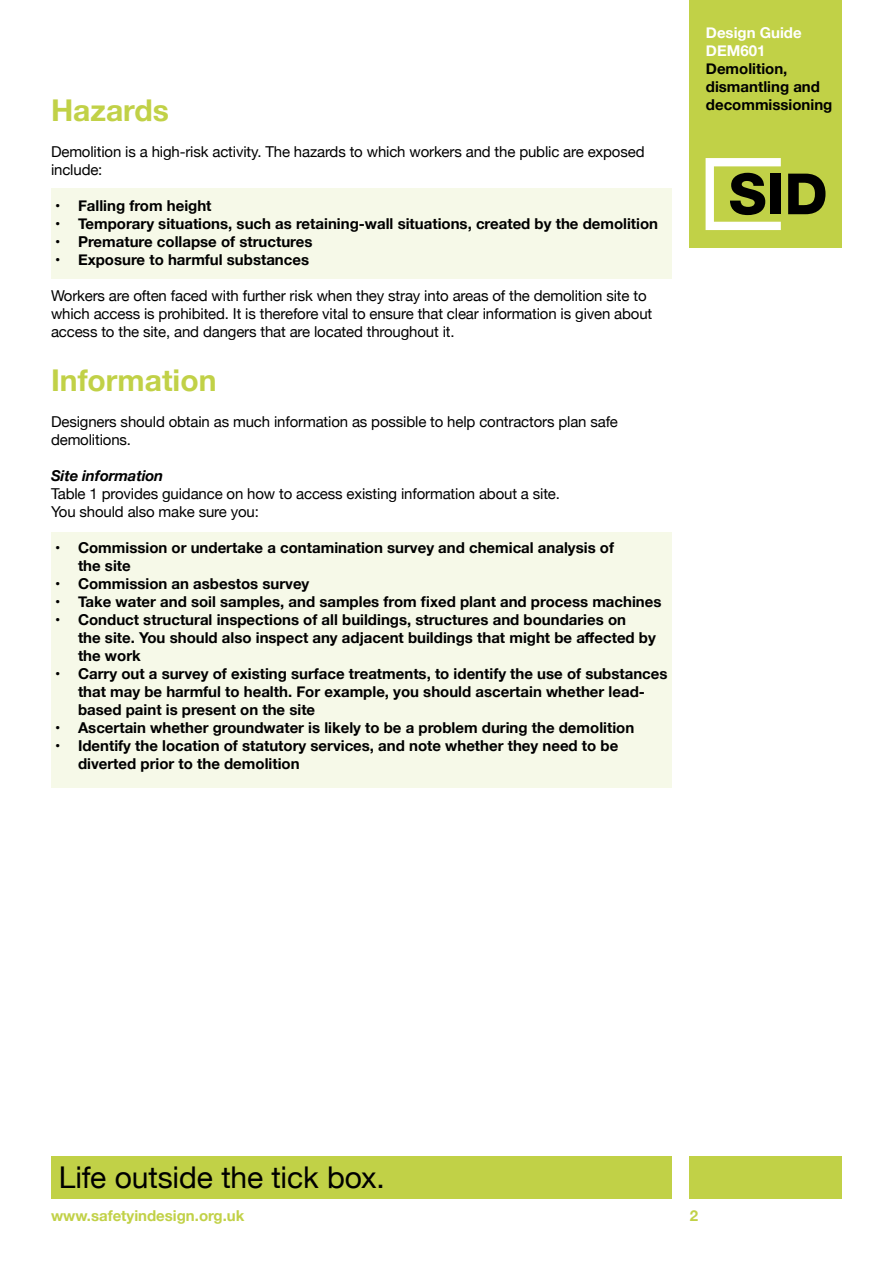
<style>
.page{position:relative;width:893px;height:1263px;background:#fff}
.page>*{position:absolute;margin:0;border:0;box-sizing:border-box;transform-origin:0 0}
.t1{font:30px "Helvetica Neue";letter-spacing:-.005em;color:#000}
.t2{font:700 30px "Helvetica Neue";color:#c1d147}
.t3{font:700 15px/18px "Helvetica Neue";color:#000}
.t4{font:15px/18px "Helvetica Neue";letter-spacing:-.01em;color:#000}
.t5{font:700 15px "Helvetica Neue";color:#c1d147}
.t6{font:700 15px/18px "Helvetica Neue";color:#fff}
.t7{font:italic 700 15px "Helvetica Neue";letter-spacing:-.01em;color:#000}
</style>
<div class="page">
<div style="left:51px;top:189px;width:621px;height:90px;background:#f6f9e8"></div>
<div style="left:51px;top:532px;width:621px;height:256px;background:#f6f9e8"></div>
<div style="left:51px;top:1157px;width:621px;height:42px;background:#c1d147"></div>
<div style="left:690px;top:1157px;width:152px;height:42px;background:#c1d147"></div>
<div style="left:690px;top:0;width:152px;height:247px;background:#c1d147"></div>
<svg style="left:706px;top:158px;width:75px;height:72px"></svg>
<div style="left:770px;top:174px;width:11px;height:40px;background:#000"></div>
<svg style="left:788px;top:174px;width:37px;height:40px"></svg>
<h1 class="t2" style="left:51px;top:87px;width:119px">Hazards</h1>
<p class="t4" style="left:51px;top:144px;width:595px">Demolition is a high-risk activity. The hazards to which workers and the public are exposed include:</p>
<p class="t3" style="left:55px;top:197px;width:158px">• Falling from height</p>
<p class="t3" style="left:55px;top:215px;width:604px">• Temporary situations, such as retaining-wall situations, created by the demolition</p>
<p class="t3" style="left:55px;top:233px;width:259px">• Premature collapse of structures</p>
<p class="t3" style="left:55px;top:251px;width:255px">• Exposure to harmful substances</p>
<p class="t4" style="left:51px;top:288px;width:603px">Workers are often faced with further risk when they stray into areas of the demolition site to which access is prohibited. It is therefore vital to ensure that clear information is given about access to the site, and dangers that are located throughout it.</p>
<h1 class="t2" style="left:51px;top:357px;width:167px">Information</h1>
<p class="t4" style="left:51px;top:414px;width:568px">Designers should obtain as much information as possible to help contractors plan safe demolitions.</p>
<p class="t7" style="left:51px;top:464px;width:114px">Site information</p>
<p class="t4" style="left:51px;top:486px;width:510px">Table 1 provides guidance on how to access existing information about a site.<br>You should also make sure you:</p>
<p class="t3" style="left:78px;top:539px;width:537px;text-indent:-23px">• Commission or undertake a contamination survey and chemical analysis of the site</p>
<p class="t3" style="left:55px;top:575px;width:256px">• Commission an asbestos survey</p>
<p class="t3" style="left:55px;top:593px;width:608px">• Take water and soil samples, and samples from fixed plant and process machines</p>
<p class="t3" style="left:78px;top:611px;width:579px;text-indent:-23px">• Conduct structural inspections of all buildings, structures and boundaries on<br>the site. You should also inspect any adjacent buildings that might be affected by the work</p>
<p class="t3" style="left:78px;top:665px;width:591px;text-indent:-23px">• Carry out a survey of existing surface treatments, to identify the use of substances that may be harmful to health. For example, you should ascertain whether lead&shy;based paint is present on the site</p>
<p class="t3" style="left:55px;top:719px;width:580px">• Ascertain whether groundwater is likely to be a problem during the demolition</p>
<p class="t3" style="left:78px;top:737px;width:542px;text-indent:-23px">• Identify the location of statutory services, and note whether they need to be diverted prior to the demolition</p>
<p class="t6" style="left:706px;top:24px;width:97px">Design Guide<br>DEM601</p>
<p class="t3" style="left:706px;top:60px;width:128px">Demolition, dismantling and decommissioning</p>
<h1 class="t1" style="left:59px;top:1155px;width:327px">Life outside the tick box.</h1>
<p class="t5" style="left:51px;top:1203px;width:195px">www.safetyindesign.org.uk</p>
<p class="t5" style="left:690px;top:1203px;width:10px">2</p>
</div>
